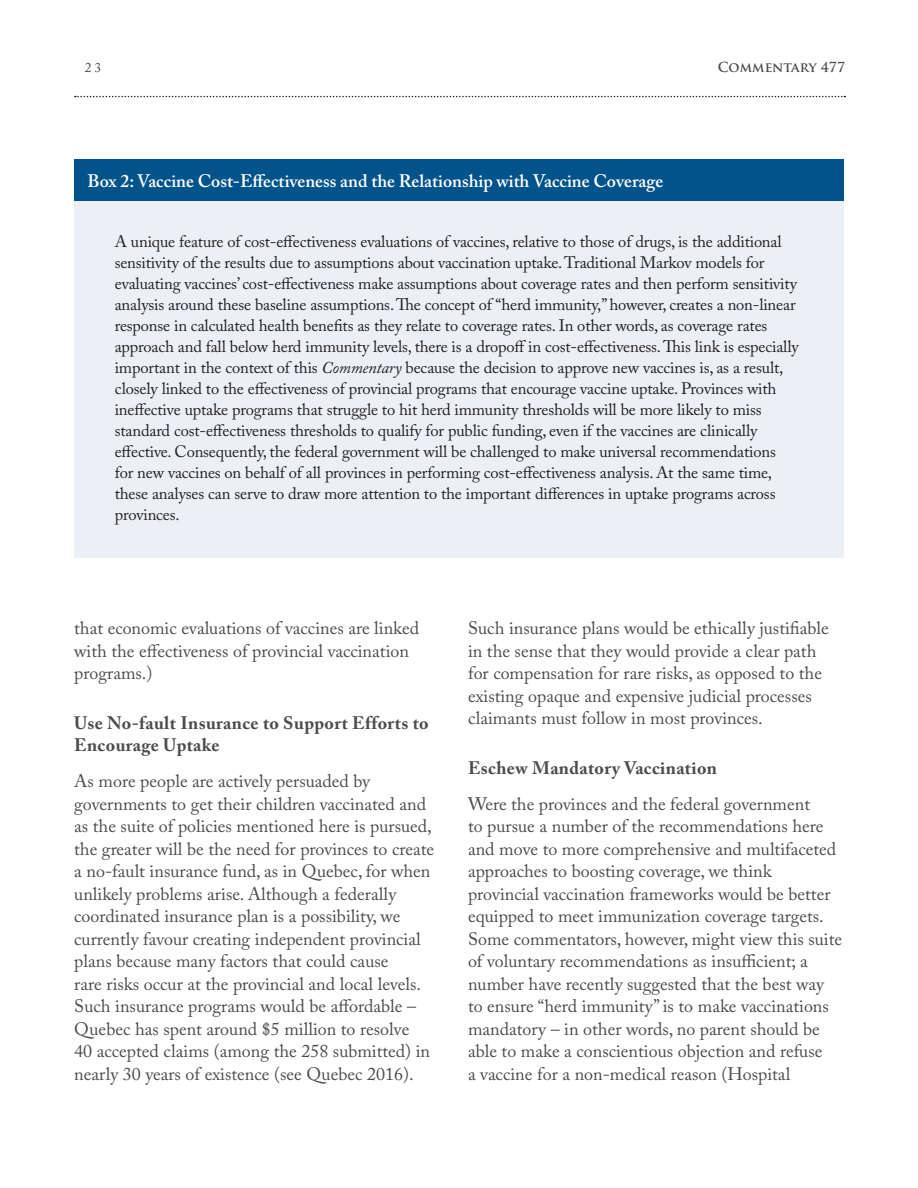
<style>
.page{position:relative;width:918px;height:1188px;background:#fff}
.page>*{position:absolute;margin:0;border:0;box-sizing:border-box;transform-origin:0 0}
.Body_Copy{font:18px/22.5px "Adobe Caslon Pro";color:#4b4c4d}
.Level_Two_Head{font:700 18px/22.5px "Adobe Caslon Pro";letter-spacing:.02em;color:#4b4c4d}
.Table_Header{font:600 18px "Adobe Caslon Pro";color:#fff}
.box_body{font:16.5px/21px "Adobe Caslon Pro";letter-spacing:-.01em;color:#231f20}
.t1{font:700 13.5px "Trajan Pro";color:#4b4c4d}
.t2{font:13.5px "Adobe Caslon Pro";color:#4b4c4d}
.s1{font-style:italic}
</style>
<div class="page">
<svg style="left:75px;top:96px;width:770px;height:1px"></svg>
<div style="left:74px;top:201px;width:770px;height:357px;background:#ecf0f6"></div>
<div style="left:74px;top:159px;width:770px;height:42px;background:#01548b"></div>
<p class="t2" style="left:85px;top:59px;width:18px">23</p>
<p class="t1" style="left:718px;top:59px;width:129px">COMMENTARY 477</p>
<p class="Table_Header" style="left:88px;top:170px;width:577px">Box 2: Vaccine Cost-Effectiveness and the Relationship with Vaccine Coverage</p>
<p class="box_body" style="left:115px;top:231px;width:686px">A unique feature of cost-effectiveness evaluations of vaccines, relative to those of drugs, is the additional sensitivity of the results due to assumptions about vaccination uptake. Traditional Markov models for evaluating vaccines’ cost-effectiveness make assumptions about coverage rates and then perform sensitivity analysis around these baseline assumptions. The concept of “herd immunity,” however, creates a non-linear response in calculated health benefits as they relate to coverage rates. In other words, as coverage rates approach and fall below herd immunity levels, there is a dropoff in cost-effectiveness. This link is especially important in the context of this <span class="s1">Commentary</span> because the decision to approve new vaccines is, as a result, closely linked to the effectiveness of provincial programs that encourage vaccine uptake. Provinces with ineffective uptake programs that struggle to hit herd immunity thresholds will be more likely to miss standard cost-effectiveness thresholds to qualify for public funding, even if the vaccines are clinically effective. Consequently, the federal government will be challenged to make universal recommendations<br>for new vaccines on behalf of all provinces in performing cost-effectiveness analysis. At the same time, these analyses can serve to draw more attention to the important differences in uptake programs across provinces.</p>
<p class="Body_Copy" style="left:74px;top:617px;width:347px">that economic evaluations of vaccines are linked with the effectiveness of provincial vaccination programs.)</p>
<p class="Level_Two_Head" style="left:74px;top:711px;width:356px">Use No-fault Insurance to Support Efforts to<br>Encourage Uptake</p>
<p class="Body_Copy" style="left:74px;top:770px;width:361px">As more people are actively persuaded by governments to get their children vaccinated and as the suite of policies mentioned here is pursued, the greater will be the need for provinces to create a no-fault insurance fund, as in Quebec, for when unlikely problems arise. Although a federally coordinated insurance plan is a possibility, we currently favour creating independent provincial plans because many factors that could cause<br>rare risks occur at the provincial and local levels.<br>Such insurance programs would be affordable – Quebec has spent around $5 million to resolve<br>40 accepted claims (among the 258 submitted) in nearly 30 years of existence (see Quebec 2016).</p>
<p class="Body_Copy" style="left:468px;top:617px;width:362px">Such insurance plans would be ethically justifiable in the sense that they would provide a clear path for compensation for rare risks, as opposed to the existing opaque and expensive judicial processes claimants must follow in most provinces.</p>
<p class="Level_Two_Head" style="left:468px;top:756px;width:251px">Eschew Mandatory Vaccination</p>
<p class="Body_Copy" style="left:468px;top:792px;width:376px">Were the provinces and the federal government<br>to pursue a number of the recommendations here and move to more comprehensive and multifaceted approaches to boosting coverage, we think provincial vaccination frameworks would be better equipped to meet immunization coverage targets.<br>Some commentators, however, might view this suite of voluntary recommendations as insufficient; a number have recently suggested that the best way to ensure “herd immunity” is to make vaccinations mandatory – in other words, no parent should be able to make a conscientious objection and refuse<br>a vaccine for a non-medical reason (Hospital</p>
</div>
